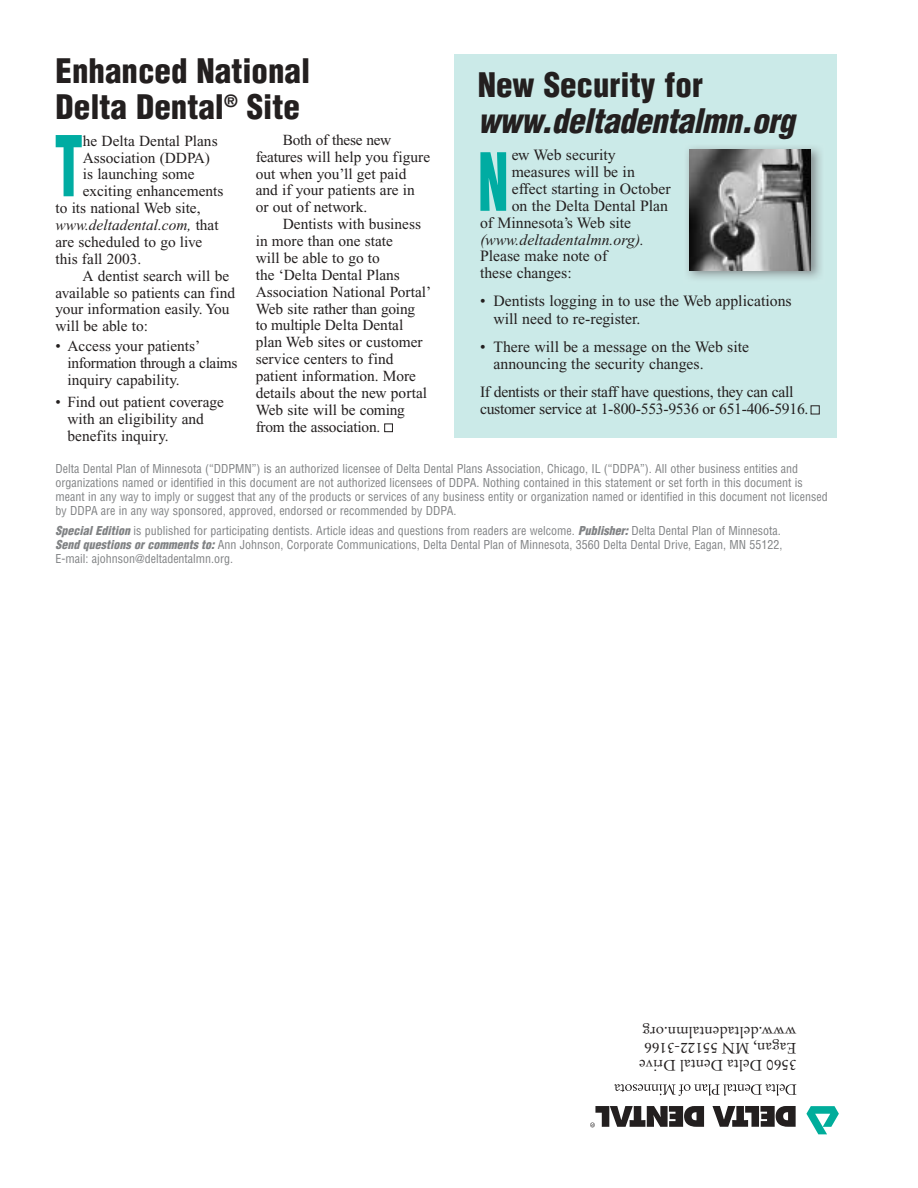
<style>
.page{position:relative;width:918px;height:1188px;background:#fff}
.page>*{position:absolute;margin:0;border:0;box-sizing:border-box;transform-origin:0 0}
.t1{font:900 condensed 81.75px "Helvetica";color:#00aca2;scale:.7 1}
.t2{font:900 condensed 78.15px "Helvetica";color:#00aca2;scale:.7 1}
.t3{font:900 condensed 33px/36px "Helvetica";color:#231f1f}
.t4{font:italic 900 condensed 33px "Helvetica";letter-spacing:-.015em;color:#231f1f}
.t5{font:15.75px/17.2px "Times New Roman";color:#231f1f}
.t6{font:15.75px/17.2px "Times New Roman";letter-spacing:-.02em;color:#231f1f}
.t7{font:italic 15.75px "Times New Roman";color:#231f1f}
.t8{font:15.3px/17px "Times New Roman";color:#231f1f}
.t9{font:italic 15.3px "Times New Roman";color:#231f1f}
.t10{font:15px/16.5px "Stempel Garamond";color:#231f1f}
.t11{font:condensed 12px/13.8px "Helvetica";color:#808284}
.s1{color:#fff}
.s2{font-weight:900;font-style:italic}
.s3{font-style:normal}
</style>
<div class="page">
<div style="left:455px;top:54px;width:382px;height:383px;background:#cbeae8"></div>
<img style="left:687px;top:147px;width:134px;height:132px">
<svg style="left:712px;top:1106px;width:84px;height:21px"></svg>
<svg style="left:806px;top:1106px;width:33px;height:28px"></svg>
<svg style="left:590px;top:1106px;width:114px;height:21px"></svg>
<svg style="left:614px;top:1084px;width:182px;height:12px"></svg>
<img style="left:689px;top:149px;width:122px;height:122px">
<div style="left:811px;top:406px;width:9px;height:8px;border:1px solid #231f1f"></div>
<h3 class="t3" style="left:56px;top:56px;width:256px">Enhanced National<br>Delta Dental<sup>®</sup> Site</h3>
<p class="t8" style="left:256px;top:133px;width:176px;text-indent:27px">Both of these new features will help you figure out when you’ll get paid and if your patients are in or out of network.</p>
<p class="t8" style="left:256px;top:217px;width:177px;text-indent:27px">Dentists with business in more than one state<br>will be able to go to<br>the ‘Delta Dental Plans<br>Association National Portal’<br>Web site rather than going<br>to multiple Delta Dental plan Web sites or customer service centers to find patient information. More details about the new portal<br>Web site will be coming from the association. <span class="s1">■</span></p>
<p class="t11" style="left:55px;top:463px;width:774px">Delta Dental Plan of Minnesota (“DDPMN”) is an authorized licensee of Delta Dental Plans Association, Chicago, IL (“DDPA”). All other business entities and organizations named or identified in this document are not authorized licensees of DDPA. Nothing contained in this statement or set forth in this document is meant in any way to imply or suggest that any of the products or services of any business entity or organization named or identified in this document not licensed by DDPA are in any way sponsored, approved, endorsed or recommended by DDPA.</p>
<p class="t11" style="left:56px;top:525px;width:729px"><span class="s2">Special Edition</span> is published for participating dentists. Article ideas and questions from readers are welcome. <span class="s2">Publisher:</span> Delta Dental Plan of Minnesota.<br><span class="s2">Send questions or comments to:</span> Ann Johnson, Corporate Communications, Delta Dental Plan of Minnesota, 3560 Delta Dental Drive, Eagan, MN 55122,<br>E-mail: ajohnson@deltadentalmn.org.</p>
<h3 class="t3" style="left:478px;top:69px;width:227px">New Security for</h3>
<h3 class="t4" style="left:478px;top:108px;width:318px">www.deltadentalmn.org</h3>
<h1 class="t1" style="left:54px;top:135px;width:42px">T</h1>
<p class="t8" style="left:83px;top:134px;width:136px">he Delta Dental Plans</p>
<h2 class="t2" style="left:478px;top:152px;width:45px">N</h2>
<h3 class="t5" style="left:512px;top:148px;width:106px">ew Web security</h3>
<p class="t8" style="left:83px;top:150px;width:129px">Association (DDPA)</p>
<p class="t8" style="left:83px;top:167px;width:113px">is launching some</p>
<p class="t8" style="left:83px;top:184px;width:142px">exciting enhancements</p>
<p class="t8" style="left:56px;top:201px;width:147px">to its national Web site,</p>
<p class="t9" style="left:56px;top:219px;width:165px">www.deltadental.com, <span class="s3">that</span></p>
<p class="t8" style="left:56px;top:235px;width:148px">are scheduled to go live</p>
<p class="t8" style="left:56px;top:252px;width:87px">this fall 2003.</p>
<p class="t8" style="left:83px;top:269px;width:148px">A dentist search will be</p>
<p class="t8" style="left:56px;top:285px;width:181px">available so patients can find</p>
<p class="t8" style="left:56px;top:302px;width:176px">your information easily. You</p>
<p class="t8" style="left:56px;top:319px;width:94px">will be able to:</p>
<p class="t8" style="left:68px;top:339px;width:171px;text-indent:-12px">• Access your patients’ information through a claims inquiry capability.</p>
<p class="t8" style="left:68px;top:395px;width:158px;text-indent:-12px">• Find out patient coverage with an eligibility and benefits inquiry.</p>
<h3 class="t5" style="left:512px;top:165px;width:125px">measures will be in</h3>
<h3 class="t5" style="left:512px;top:182px;width:160px">effect starting in October</h3>
<h3 class="t5" style="left:512px;top:198px;width:158px">on the Delta Dental Plan</h3>
<h3 class="t5" style="left:480px;top:215px;width:153px">of Minnesota’s Web site</h3>
<h3 class="t7" style="left:480px;top:234px;width:166px">(www.deltadentalmn.org).</h3>
<h3 class="t5" style="left:480px;top:249px;width:129px;line-height:16.8px">Please make note of these changes:</h3>
<h3 class="t5" style="left:493px;top:294px;width:300px;text-indent:-13px">• Dentists logging in to use the Web applications will need to re-register.</h3>
<h3 class="t5" style="left:493px;top:339px;width:257px;text-indent:-13px">• There will be a message on the Web site announcing the security changes.</h3>
<h3 class="t6" style="left:480px;top:385px;width:330px">If dentists or their staff have questions, they can call customer service at 1-800-553-9536 or 651-406-5916.</h3>
<p class="t10" style="left:796px;top:1072px;width:159px;rotate:-180deg">3560 Delta Dental Drive<br>Eagan, MN 55122-3166 www.deltadentalmn.org</p>
</div>
